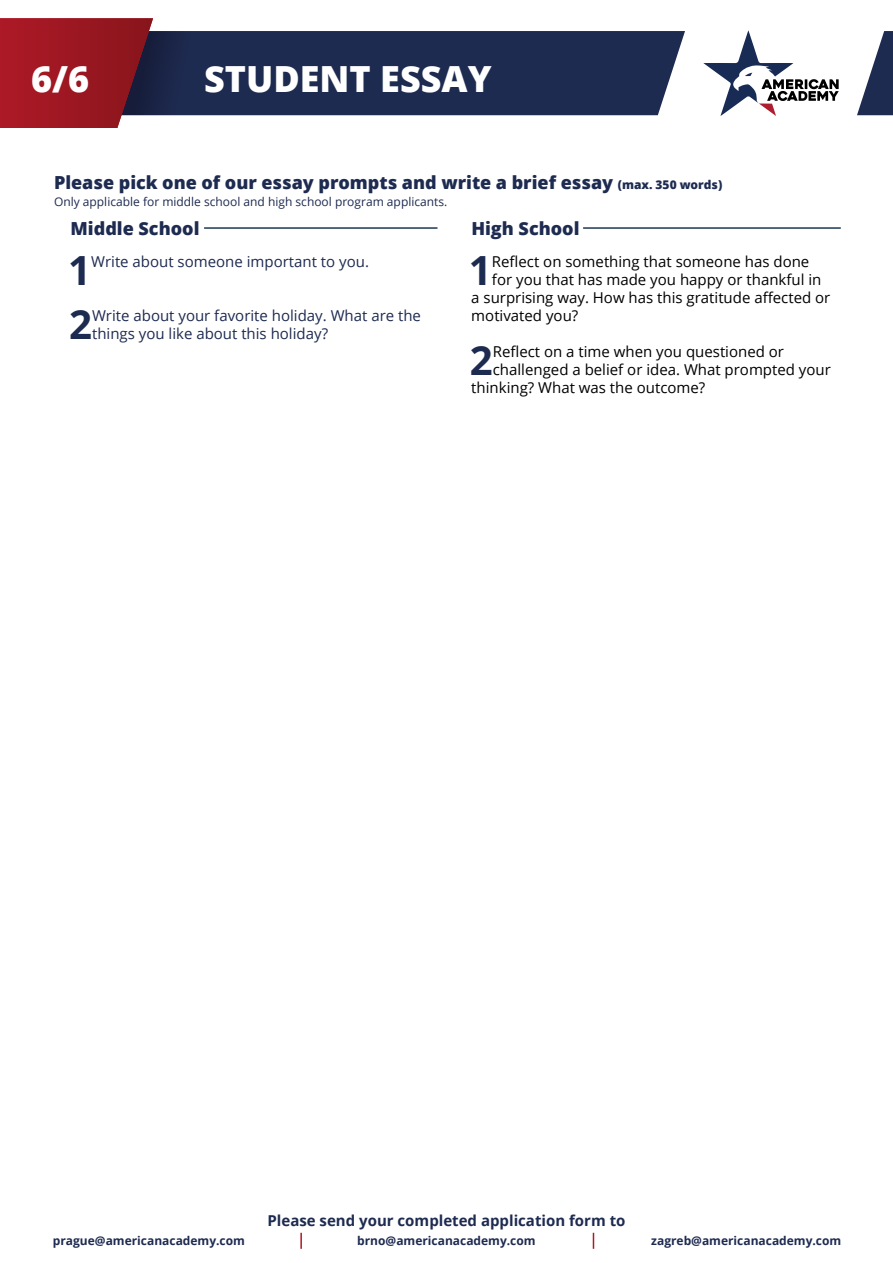
<style>
.page{position:relative;width:893px;height:1263px;background:#fff}
.page>*{position:absolute;margin:0;border:0;box-sizing:border-box;transform-origin:0 0}
.t1{font:700 40.2px "Open Sans";color:#1e2b51}
.t2{font:800 36px "Open Sans";color:#fff}
.t3{font:800 18px "Open Sans";color:#1e2b51}
.t4{font:15px "Open Sans";color:#000}
.t5{font:15px/18px "Open Sans";color:#1e2b51}
.t6{font:700 15px "Open Sans";color:#1e2b51}
.t7{font:700 12px "Open Sans";color:#1e2b51}
.t8{font:12px "Open Sans";color:#1e2b51}
.s1{font-size:12px}
</style>
<div class="page">
<div style="left:153px;top:31px;width:532px;height:84px;background:#1e2b51"></div>
<svg style="left:703px;top:30px;width:136px;height:86px"></svg>
<svg style="left:0;top:18px;width:153px;height:110px;background:#931e2a"></svg>
<svg style="left:857px;top:31px;width:36px;height:84px"></svg>
<svg style="left:300px;top:1233px;width:2px;height:16px"></svg>
<svg style="left:593px;top:1233px;width:1px;height:16px"></svg>
<hr style="left:583px;top:227px;width:258px;height:2px;background:#1c3852">
<hr style="left:204px;top:227px;width:233px;height:2px;background:#1c3852">
<h2 class="t2" style="left:31px;top:52px;width:60px">6/6</h2>
<h2 class="t2" style="left:204px;top:52px;width:289px">STUDENT ESSAY</h2>
<p class="t3" style="left:54px;top:169px;width:670px">Please pick one of our essay prompts and write a brief essay <span class="s1">(max. 350 words)</span></p>
<p class="t3" style="left:71px;top:215px;width:130px">Middle School</p>
<p class="t3" style="left:471px;top:215px;width:110px">High School</p>
<h1 class="t1" style="left:68px;top:242px;width:24px">1</h1>
<p class="t5" style="left:91px;top:252px;width:279px">Write about someone important to you.</p>
<h1 class="t1" style="left:69px;top:296px;width:24px">2</h1>
<p class="t5" style="left:92px;top:306px;width:330px">Write about your favorite holiday. What are the things you like about this holiday?</p>
<p class="t8" style="left:54px;top:193px;width:395px">Only applicable for middle school and high school program applicants.</p>
<h1 class="t1" style="left:469px;top:242px;width:24px">1</h1>
<p class="t4" style="left:492px;top:251px;width:319px">Reflect on something that someone has done</p>
<p class="t4" style="left:492px;top:269px;width:331px">for you that has made you happy or thankful in</p>
<p class="t4" style="left:471px;top:287px;width:361px">a surprising way. How has this gratitude affected or</p>
<p class="t4" style="left:471px;top:305px;width:109px">motivated you?</p>
<h1 class="t1" style="left:470px;top:332px;width:24px">2</h1>
<p class="t4" style="left:493px;top:341px;width:293px">Reflect on a time when you questioned or</p>
<p class="t4" style="left:493px;top:359px;width:340px">challenged a belief or idea. What prompted your</p>
<p class="t4" style="left:471px;top:377px;width:236px">thinking? What was the outcome?</p>
<p class="t6" style="left:267px;top:1210px;width:359px">Please send your completed application form to</p>
<p class="t7" style="left:53px;top:1232px;width:194px">prague@americanacademy.com</p>
<p class="t7" style="left:357px;top:1232px;width:180px">brno@americanacademy.com</p>
<p class="t7" style="left:651px;top:1232px;width:192px">zagreb@americanacademy.com</p>
</div>
